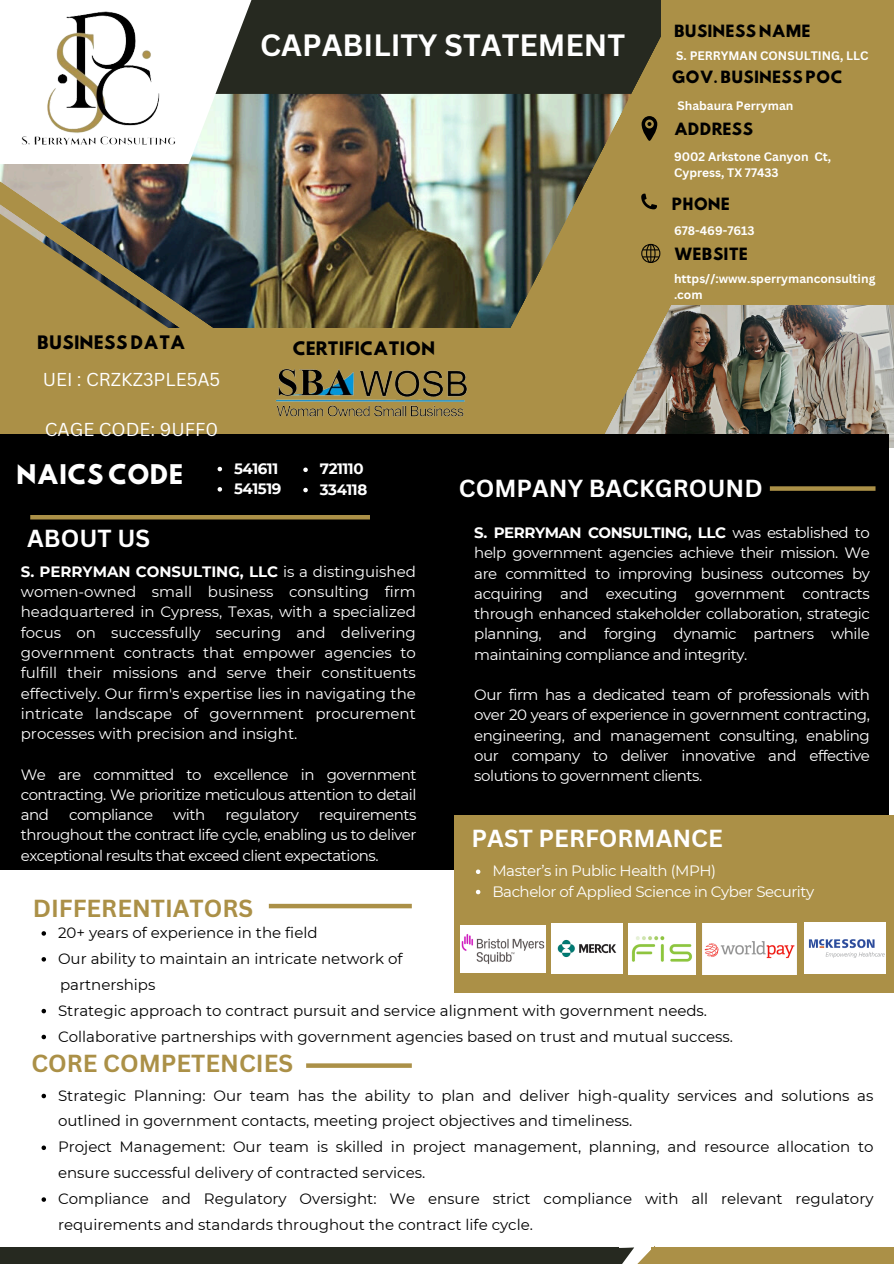
<style>
.page{position:relative;width:894px;height:1264px;background:#fff}
.page>*{position:absolute;margin:0;border:0;box-sizing:border-box;transform-origin:0 0}
.t1{font:700 30px "Canva Sans";color:#fff}
.t2{font:700 24px "Canva Sans";color:#fff}
.t3{font:700 24px "Canva Sans";color:#ab9047}
.t4{font:24px "Hussar Bd";color:#fff}
.t5{font:18.15px "Canva Sans";color:#fff}
.t6{font:16.5px "Hussar Bd";color:#000}
.t7{font:15px/20.2px "Montserrat";letter-spacing:-.03em;color:#fff;text-align:justify}
.t8{font:15px/25.8px "Montserrat";color:#000}
.t9{font:15px "Hussar Bd";color:#000}
.t10{font:700 15px "Montserrat";letter-spacing:-.03em;color:#fff}
.t11{font:700 12px/16px "Canva Sans";color:#fff}
.s1{font-weight:700}
</style>
<div class="page">
<img style="left:256px;top:94px;width:216px;height:233px">
<div style="left:256px;top:0;width:216px;height:94px;background:#262920"></div>
<div style="left:660px;top:0;width:233px;height:310px;background:#ab9047"></div>
<div style="left:0;top:327px;width:574px;height:125px;background:#ab9047"></div>
<img style="left:0;top:0;width:256px;height:328px">
<img style="left:804px;top:305px;width:89px;height:142px">
<img style="left:472px;top:0;width:332px;height:434px">
<div style="left:0;top:434px;width:888px;height:435px;background:#000"></div>
<svg style="left:641px;top:116px;width:16px;height:25px"></svg>
<svg style="left:641px;top:194px;width:15px;height:15px"></svg>
<svg style="left:641px;top:244px;width:19px;height:19px"></svg>
<div style="left:0;top:1247px;width:618px;height:16px;background:#262920"></div>
<div style="left:651px;top:1247px;width:242px;height:16px;background:#ab9047"></div>
<svg style="left:618px;top:1246px;width:38px;height:17px"></svg>
<div style="left:269px;top:903px;width:142px;height:5px;background:#ab9047"></div>
<svg style="left:306px;top:1063px;width:105px;height:4px"></svg>
<svg style="left:42px;top:931px;width:4px;height:4px"></svg>
<svg style="left:42px;top:957px;width:4px;height:4px"></svg>
<svg style="left:42px;top:1008px;width:4px;height:5px"></svg>
<svg style="left:42px;top:1034px;width:4px;height:5px"></svg>
<div style="left:454px;top:815px;width:439px;height:177px;background:#ab9047"></div>
<img style="left:460px;top:925px;width:85px;height:47px">
<img style="left:551px;top:923px;width:71px;height:50px">
<img style="left:628px;top:923px;width:67px;height:51px">
<img style="left:702px;top:923px;width:94px;height:51px">
<img style="left:804px;top:922px;width:81px;height:51px">
<hr style="left:30px;top:515px;width:340px;height:4px;background:#ab9047">
<div style="left:769px;top:486px;width:106px;height:5px;background:#ab9047"></div>
<img style="left:0;top:0;width:214px;height:194px">
<img style="left:275px;top:297px;width:192px;height:120px">
<svg style="left:42px;top:1093px;width:4px;height:5px"></svg>
<svg style="left:42px;top:1145px;width:4px;height:4px"></svg>
<svg style="left:42px;top:1197px;width:4px;height:4px"></svg>
<svg style="left:303px;top:467px;width:67px;height:53px"></svg>
<svg style="left:475px;top:869px;width:5px;height:5px"></svg>
<svg style="left:476px;top:889px;width:4px;height:5px"></svg>
<svg style="left:217px;top:467px;width:5px;height:4px"></svg>
<svg style="left:217px;top:487px;width:5px;height:4px"></svg>
<h5 class="t1" style="left:260px;top:24px;width:366px">CAPABILITY STATEMENT</h5>
<p class="t6" style="left:37px;top:334px;width:150px">BUSINESS DATA</p>
<p class="t5" style="left:43px;top:367px;width:179px">UEI : CRZKZ3PLE5A5</p>
<p class="t5" style="left:45px;top:416px;width:175px">CAGE CODE: 9UFF0</p>
<h5 class="t6" style="left:292px;top:340px;width:144px">CERTIFICATION</h5>
<p class="t9" style="left:673px;top:24px;width:138px">BUSINESS NAME</p>
<h5 class="t11" style="left:676px;top:47px;width:194px">S. PERRYMAN CONSULTING, LLC</h5>
<h6 class="t9" style="left:671px;top:69px;width:172px">GOV. BUSINESS POC</h6>
<p class="t11" style="left:677px;top:98px;width:117px">Shabaura Perryman</p>
<p class="t9" style="left:673px;top:122px;width:81px">ADDRESS</p>
<p class="t11" style="left:673px;top:149px;width:159px">9002 Arkstone Canyon Ct,<br>Cypress, TX 77433</p>
<p class="t9" style="left:671px;top:196px;width:60px">PHONE</p>
<p class="t11" style="left:673px;top:222px;width:82px">678-469-7613</p>
<h3 class="t9" style="left:673px;top:246px;width:76px">WEBSITE</h3>
<h2 class="t11" style="left:673px;top:270px;width:203px">https//:www.sperrymanconsulting</h2>
<p class="t11" style="left:673px;top:286px;width:30px">.com</p>
<p class="t4" style="left:16px;top:462px;width:169px">NAICS CODE</p>
<p class="t10" style="left:234px;top:459px;width:46px">541611</p>
<h2 class="t10" style="left:234px;top:479px;width:49px">541519</h2>
<p class="t10" style="left:320px;top:460px;width:45px">721110</p>
<p class="t10" style="left:320px;top:480px;width:49px">334118</p>
<p class="t2" style="left:27px;top:521px;width:124px">ABOUT US</p>
<p class="t7" style="left:21px;top:561px;width:396px"><span class="s1">S. PERRYMAN CONSULTING, LLC</span> is a distinguished women-owned small business consulting firm headquartered in Cypress, Texas, with a specialized focus on successfully securing and delivering government contracts that empower agencies to fulfill their missions and serve their constituents effectively. Our firm's expertise lies in navigating the intricate landscape of government procurement processes with precision and insight.</p>
<p class="t7" style="left:21px;top:764px;width:397px">We are committed to excellence in government contracting. We prioritize meticulous attention to detail and</p>
<p class="t7" style="left:21px;top:804px;width:397px;text-indent:298px">requirements throughout the contract life cycle, enabling us to deliver exceptional results that exceed client expectations.</p>
<p class="t7" style="left:69px;top:804px;width:85px">compliance</p>
<p class="t7" style="left:173px;top:804px;width:33px">with</p>
<p class="t7" style="left:225px;top:804px;width:75px">regulatory</p>
<h2 class="t3" style="left:33px;top:891px;width:222px">DIFFERENTIATORS</h2>
<p class="t2" style="left:459px;top:471px;width:305px">COMPANY BACKGROUND</p>
<p class="t7" style="left:474px;top:522px;width:397px"><span class="s1">S. PERRYMAN CONSULTING, LLC</span> was established to help government agencies achieve their mission. We are committed to improving business outcomes by acquiring and executing government contracts through enhanced stakeholder collaboration, strategic planning, and forging dynamic partners while maintaining compliance and integrity.</p>
<h2 class="t7" style="left:474px;top:684px;width:397px">Our firm has a dedicated team of professionals with over 20 years of experience in government contracting, engineering, and management consulting, enabling our company to deliver innovative and effective solutions to government clients.</h2>
<p class="t2" style="left:471px;top:821px;width:252px">PAST PERFORMANCE</p>
<p class="t7" style="left:492px;top:860px;width:225px">Master’s in Public Health (MPH)</p>
<h2 class="t7" style="left:492px;top:881px;width:323px">Bachelor of Applied Science in Cyber Security</h2>
<p class="t8" style="left:58px;top:919px;width:261px">20+ years of experience in the field</p>
<h3 class="t8" style="left:58px;top:945px;width:346px">Our ability to maintain an intricate network of</h3>
<h4 class="t8" style="left:60px;top:971px;width:97px">partnerships</h4>
<h4 class="t8" style="left:58px;top:997px;width:650px">Strategic approach to contract pursuit and service alignment with government needs.</h4>
<h1 class="t8" style="left:58px;top:1023px;width:676px">Collaborative partnerships with government agencies based on trust and mutual success.</h1>
<h6 class="t3" style="left:31px;top:1046px;width:263px">CORE COMPETENCIES</h6>
<h6 class="t8" style="left:58px;top:1082px;width:816px">Strategic Planning: Our team has the ability to plan and deliver high-quality services and solutions as outlined in government contacts, meeting project objectives and timeliness.</h6>
<h2 class="t8" style="left:58px;top:1133px;width:816px">Project Management: Our team is skilled in project management, planning, and resource allocation to ensure successful delivery of contracted services.</h2>
<p class="t8" style="left:58px;top:1185px;width:816px">Compliance and Regulatory Oversight: We ensure strict compliance with all relevant regulatory requirements and standards throughout the contract life cycle.</p>
</div>
